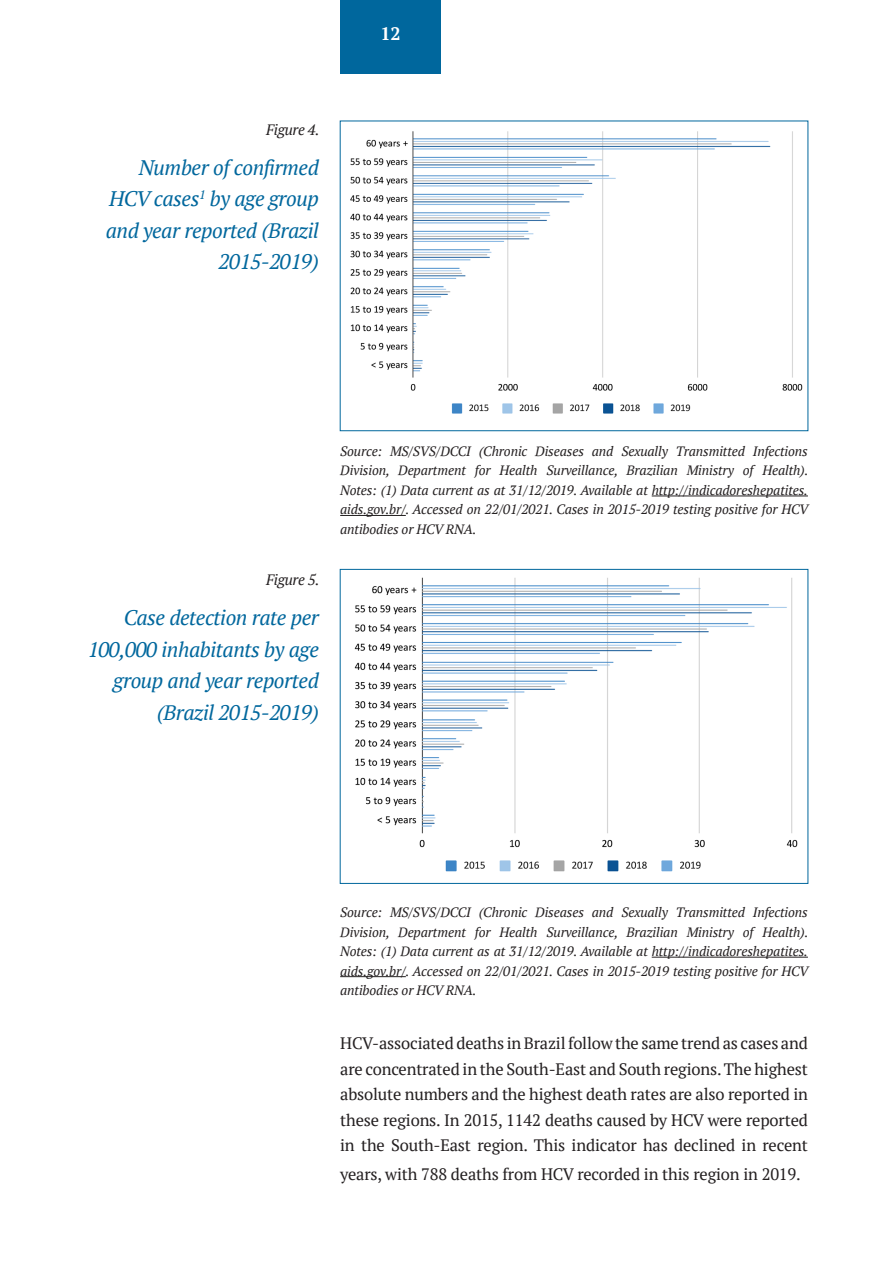
<style>
.page{position:relative;width:893px;height:1263px;background:#fff}
.page>*{position:absolute;margin:0;border:0;box-sizing:border-box;transform-origin:0 0}
.Destaque{font:italic 21px/31.5px "PT Serif";letter-spacing:-.02em;color:#00679d;text-align:right}
.t1{font:700 18px "PT Serif";color:#fff}
.Texto_Corrido{font:16.5px/25.5px "PT Serif";letter-spacing:-.01em;color:#231f20;text-align:justify}
.Destaque-2{font:italic 15px "PT Serif";letter-spacing:-.02em;color:#231f20}
.Referencias{font:italic 13.5px/19.5px "PT Serif";letter-spacing:-.01em;color:#231f20;text-align:justify}
</style>
<div class="page">
<div style="left:340px;top:0;width:101px;height:73px;background:#00679d"></div>
<hr style="left:652px;top:496px;width:156px;height:1px;background:#231f20">
<hr style="left:340px;top:515px;width:66px;height:1px;background:#231f20">
<hr style="left:652px;top:957px;width:156px;height:1px;background:#231f20">
<hr style="left:340px;top:976px;width:66px;height:1px;background:#231f20">
<img style="left:350px;top:131px;width:453px;height:283px">
<div style="left:340px;top:121px;width:468px;height:310px;border:1px solid #00679d"></div>
<img style="left:354px;top:577px;width:444px;height:295px">
<div style="left:340px;top:569px;width:468px;height:315px;border:1px solid #00679d"></div>
<p class="Destaque-2" style="left:266px;top:120px;width:55px">Figure 4.</p>
<p class="Destaque" style="left:106px;top:151px;width:215px">Number of confirmed<br>HCV cases<sup>1</sup> by age group and year reported (Brazil<br>2015-2019)</p>
<h2 class="t1" style="left:380px;top:22px;width:22px">12</h2>
<p class="Destaque-2" style="left:266px;top:570px;width:55px">Figure 5.</p>
<p class="Destaque" style="left:88px;top:602px;width:233px">Case detection rate per<br>100,000 inhabitants by age group and year reported (Brazil 2015-2019)</p>
<p class="Referencias" style="left:340px;top:441px;width:470px">Source: MS/SVS/DCCI (Chronic Diseases and Sexually Transmitted Infections Division, Department for Health Surveillance, Brazilian Ministry of Health).<br>Notes: (1) Data current as at 31/12/2019. Available at http://indicadoreshepatites. aids.gov.br/. Accessed on 22/01/2021. Cases in 2015-2019 testing positive for HCV antibodies or HCV RNA.</p>
<p class="Referencias" style="left:340px;top:902px;width:470px">Source: MS/SVS/DCCI (Chronic Diseases and Sexually Transmitted Infections Division, Department for Health Surveillance, Brazilian Ministry of Health).<br>Notes: (1) Data current as at 31/12/2019. Available at http://indicadoreshepatites. aids.gov.br/. Accessed on 22/01/2021. Cases in 2015-2019 testing positive for HCV antibodies or HCV RNA.</p>
<p class="Texto_Corrido" style="left:340px;top:1030px;width:469px">HCV-associated deaths in Brazil follow the same trend as cases and are concentrated in the South-East and South regions. The highest absolute numbers and the highest death rates are also reported in these regions. In 2015, 1142 deaths caused by HCV were reported in the South-East region. This indicator has declined in recent</p>
<p class="Texto_Corrido" style="left:340px;top:1161px;width:462px">years, with 788 deaths from HCV recorded in this region in 2019.</p>
</div>
